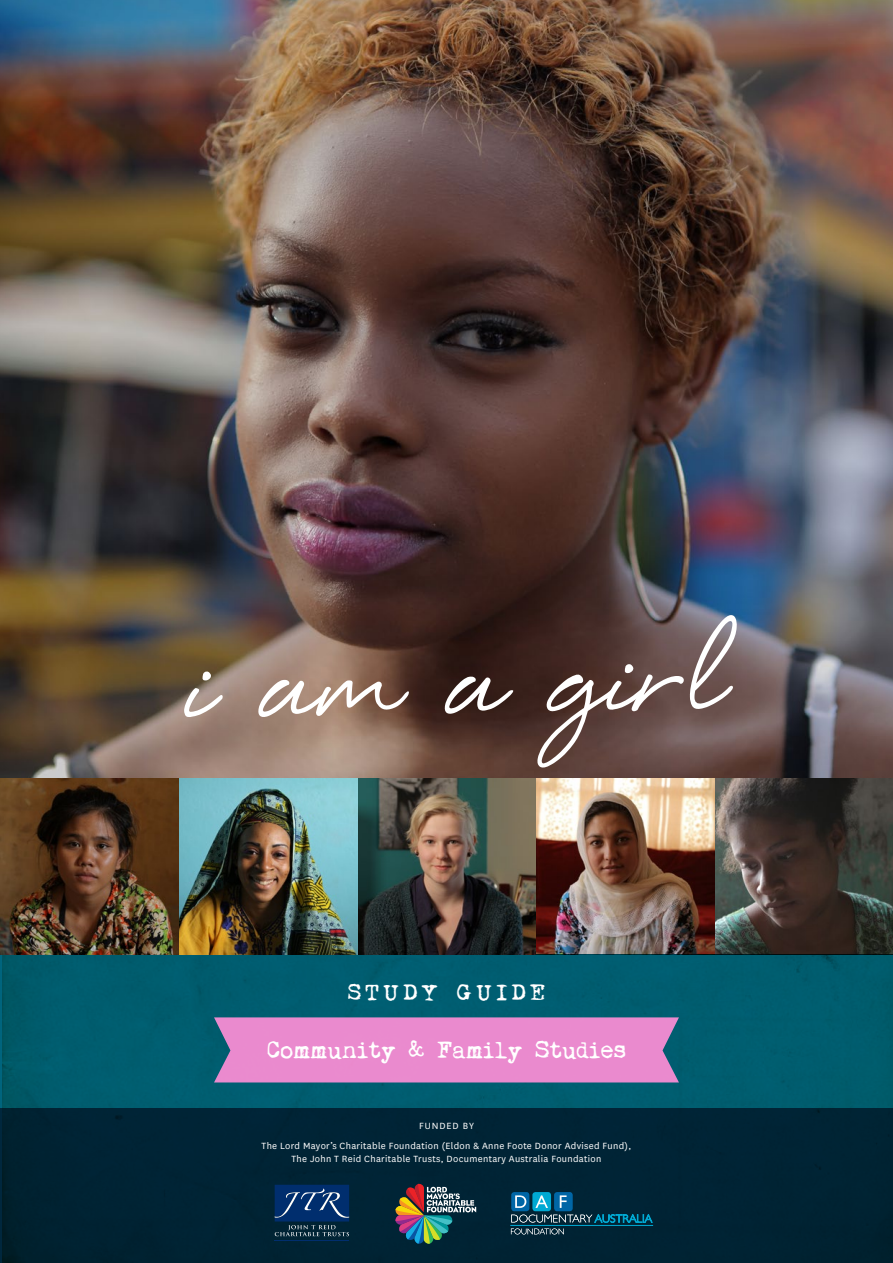
<style>
.page{position:relative;width:893px;height:1263px;background:#fff}
.page>*{position:absolute;margin:0;border:0;box-sizing:border-box;transform-origin:0 0}
.t1{font:217.05px "Eye Catching Pro";color:#fff}
.t2{font:24px "My Underwood";letter-spacing:.01em;color:#fff}
.t3{font:22.5px "My Underwood";letter-spacing:.17em;color:#fff}
.t4{font:10.5px/19.5px "National";letter-spacing:.03em;color:#fff;text-align:center}
</style>
<div class="page">
<img style="left:0;top:0;width:893px;height:778px">
<img style="left:0;top:778px;width:893px;height:176px">
<div style="left:0;top:954px;width:893px;height:309px;background:#005d6f"></div>
<div style="left:0;top:1109px;width:893px;height:154px;background:#002334"></div>
<div style="left:214px;top:1017px;width:465px;height:65px;background:#ea8ace"></div>
<hr style="left:275px;top:1240px;width:74px;height:1px;background:#002e6e">
<svg style="left:275px;top:1185px;width:74px;height:51px"></svg>
<svg style="left:511px;top:1214px;width:141px;height:20px"></svg>
<hr style="left:510px;top:1225px;width:143px;height:1px;background:#00a9d3">
<div style="left:511px;top:1192px;width:18px;height:19px;background:#0066a6;border-radius:3px"></div>
<div style="left:532px;top:1192px;width:19px;height:19px;background:#00a9d3;border-radius:3px"></div>
<div style="left:554px;top:1192px;width:19px;height:19px;background:#0066a6;border-radius:3px"></div>
<svg style="left:515px;top:1195px;width:11px;height:13px"></svg>
<svg style="left:535px;top:1195px;width:13px;height:13px"></svg>
<svg style="left:560px;top:1195px;width:7px;height:13px"></svg>
<svg style="left:395px;top:1184px;width:81px;height:60px"></svg>
<h1 class="t1" style="left:183px;top:596px;width:541px;rotate:-1deg">i am a girl</h1>
<h3 class="t3" style="left:348px;top:979px;width:199px">STUDY GUIDE</h3>
<h2 class="t2" style="left:267px;top:1035px;width:360px">Community &amp; Family Studies</h2>
<p class="t4" style="left:262px;top:1116px;width:371px">FUNDED BY<br>The Lord Mayor’s Charitable Foundation (Eldon &amp; Anne Foote Donor Advised Fund),</p>
<p class="t4" style="left:292px;top:1149px;width:311px">The John T Reid Charitable Trusts, Documentary Australia Foundation</p>
</div>
